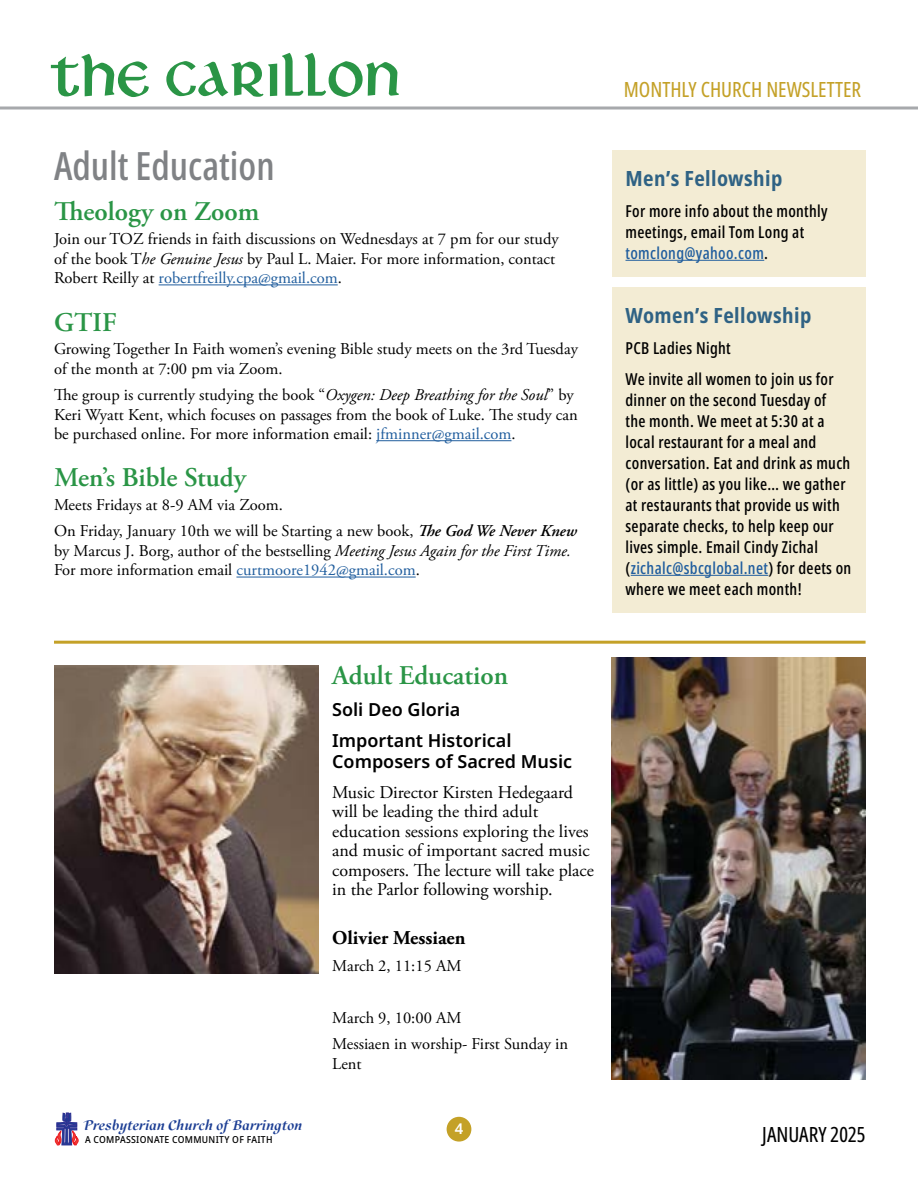
<style>
.page{position:relative;width:918px;height:1188px;background:#fff}
.page>*{position:absolute;margin:0;border:0;box-sizing:border-box;transform-origin:0 0}
.t1{font:50.55px "Libra MN";color:#2a9546}
.t2{font:500 extra-condensed 39px "Noto Sans";color:#808285}
.t3{font:600 27px "Adobe Garamond Pro";color:#2a9546}
.t4{font:700 condensed 21px "Noto Sans";letter-spacing:.02em;color:#2f6284}
.t5{font:extra-condensed 21px "Noto Sans";color:#c4a128}
.t6{font:extra-condensed 21px "Noto Sans";color:#000}
.t7{font:700 19.5px "Adobe Garamond Pro";color:#000}
.t8{font:18px/19.5px "Adobe Garamond Pro";color:#000}
.t9{font:600 18px/31px "Noto Sans";color:#000}
.t10{font:16.5px/19.5px "Adobe Garamond Pro";color:#000}
.t11{font:500 extra-condensed 16.5px/21px "Noto Sans";letter-spacing:.02em;color:#000}
.t12{font:italic 700 15.15px "Scrivano";color:#1c3e94}
.t13{font:600 14.85px "Noto Sans";color:#fff}
.t14{font:500 semi-condensed 9.6px "Noto Sans";letter-spacing:.03em;color:#000}
.s1{font-style:italic}
.s2{color:#215e9e}
.s3{font-weight:600;font-style:italic}
.s4{color:#c4a127}
</style>
<div class="page">
<svg style="left:55px;top:1113px;width:23px;height:32px"></svg>
<div style="left:447px;top:1117px;width:24px;height:25px;background:#c4a127;border-radius:50%"></div>
<svg style="left:0;top:106px;width:918px;height:4px;background:#bcbec0"></svg>
<div style="left:612px;top:150px;width:254px;height:55px;background:#f3ecd4"></div>
<div style="left:612px;top:186px;width:254px;height:91px;background:#f3ecd4"></div>
<hr style="left:626px;top:260px;width:138px;height:1px;background:#215e9e">
<div style="left:612px;top:287px;width:254px;height:55px;background:#f3ecd4"></div>
<div style="left:612px;top:323px;width:254px;height:49px;background:#f3ecd4"></div>
<div style="left:612px;top:354px;width:254px;height:259px;background:#f3ecd4"></div>
<hr style="left:631px;top:575px;width:137px;height:1px;background:#215e9e">
<hr style="left:159px;top:284px;width:179px;height:1px;background:#215e9e">
<hr style="left:376px;top:440px;width:135px;height:1px;background:#215e9e">
<hr style="left:236px;top:577px;width:180px;height:1px;background:#215e9e">
<img style="left:612px;top:657px;width:254px;height:423px">
<hr style="left:54px;top:641px;width:812px;height:3px;background:#c4a127">
<img style="left:54px;top:665px;width:265px;height:309px">
<h1 class="t1" style="left:50px;top:44px;width:353px">The Carillon</h1>
<h2 class="t2" style="left:54px;top:139px;width:222px">Adult Education</h2>
<h3 class="t3" style="left:54px;top:196px;width:207px">Theology on Zoom</h3>
<p class="t10" style="left:54px;top:230px;width:506px">Join our TOZ friends in faith discussions on Wednesdays at 7 pm for our study of the book T<span class="s1">he Genuine Jesus</span> by Paul L. Maier. For more information, contact<br>Robert Reilly at <span class="s2">robertfreilly.cpa@gmail.com</span>.</p>
<h3 class="t3" style="left:54px;top:306px;width:64px">GTIF</h3>
<p class="t10" style="left:54px;top:340px;width:525px">Growing Together In Faith women’s evening Bible study meets on the 3rd Tuesday of the month at 7:00 pm via Zoom.</p>
<p class="t10" style="left:54px;top:386px;width:525px">The group is currently studying the book “<span class="s1">Oxygen: Deep Breathing for the Soul</span>” by<br>Keri Wyatt Kent, which focuses on passages from the book of Luke. The study can be purchased online. For more information email: <span class="s2">jfminner@gmail.com</span>.</p>
<h3 class="t3" style="left:54px;top:462px;width:193px">Men’s Bible Study</h3>
<p class="t10" style="left:54px;top:492px;width:524px;line-height:26.2px">Meets Fridays at 8-9 AM via Zoom.<br>On Friday, January 10th we will be Starting a new book, <span class="s3">The God We Never Knew</span></p>
<p class="t10" style="left:54px;top:542px;width:518px">by Marcus J. Borg, author of the bestselling <span class="s1">Meeting Jesus Again for the First Time.<br></span>For more information email <span class="s2">curtmoore1942@gmail.com</span>.</p>
<p class="t12" style="left:84px;top:1116px;width:220px">Presbyterian Church of Barrington</p>
<p class="t14" style="left:85px;top:1133px;width:189px">A COMPASSIONATE COMMUNITY OF FAITH</p>
<h3 class="t3" style="left:332px;top:660px;width:177px">Adult Education</h3>
<p class="t9" style="left:332px;top:695px;width:181px">Soli Deo Gloria<br>Important Historical</p>
<p class="t9" style="left:332px;top:747px;width:241px">Composers of Sacred Music</p>
<p class="t8" style="left:332px;top:783px;width:263px">Music Director Kirsten Hedegaard will be leading the third adult education sessions exploring the lives and music of important sacred music composers. The lecture will take place in the Parlor following worship.</p>
<p class="t7" style="left:332px;top:927px;width:135px">Olivier Messiaen</p>
<p class="t10" style="left:332px;top:956px;width:131px">March 2, 11:15 AM</p>
<p class="t10" style="left:332px;top:1005px;width:237px;line-height:26.2px">March 9, 10:00 AM<br>Messiaen in worship- First Sunday in</p>
<p class="t10" style="left:332px;top:1054px;width:31px">Lent</p>
<p class="t13" style="left:455px;top:1118px;width:10px">4</p>
<p class="t5" style="left:624px;top:75px;width:239px">MONTHLY <span class="s4">CHURCH</span> NEWSLETTER</p>
<p class="t4" style="left:626px;top:163px;width:158px">Men’s Fellowship</p>
<p class="t11" style="left:626px;top:201px;width:204px">For more info about the monthly meetings, email Tom Long at <span class="s2">tomclong@yahoo.com</span>.</p>
<p class="t4" style="left:626px;top:300px;width:187px">Women’s Fellowship</p>
<p class="t11" style="left:626px;top:333px;width:210px;line-height:31px">PCB Ladies Night<br>We invite all women to join us for</p>
<p class="t11" style="left:626px;top:390px;width:227px">dinner on the second Tuesday of<br>the month. We meet at 5:30 at a local restaurant for a meal and conversation. Eat and drink as much (or as little) as you like… we gather at restaurants that provide us with separate checks, to help keep our lives simple. Email Cindy Zichal (<span class="s2">zichalc@sbcglobal.net</span>) for deets on where we meet each month!</p>
<p class="t6" style="left:762px;top:1120px;width:105px">JANUARY 2025</p>
</div>
